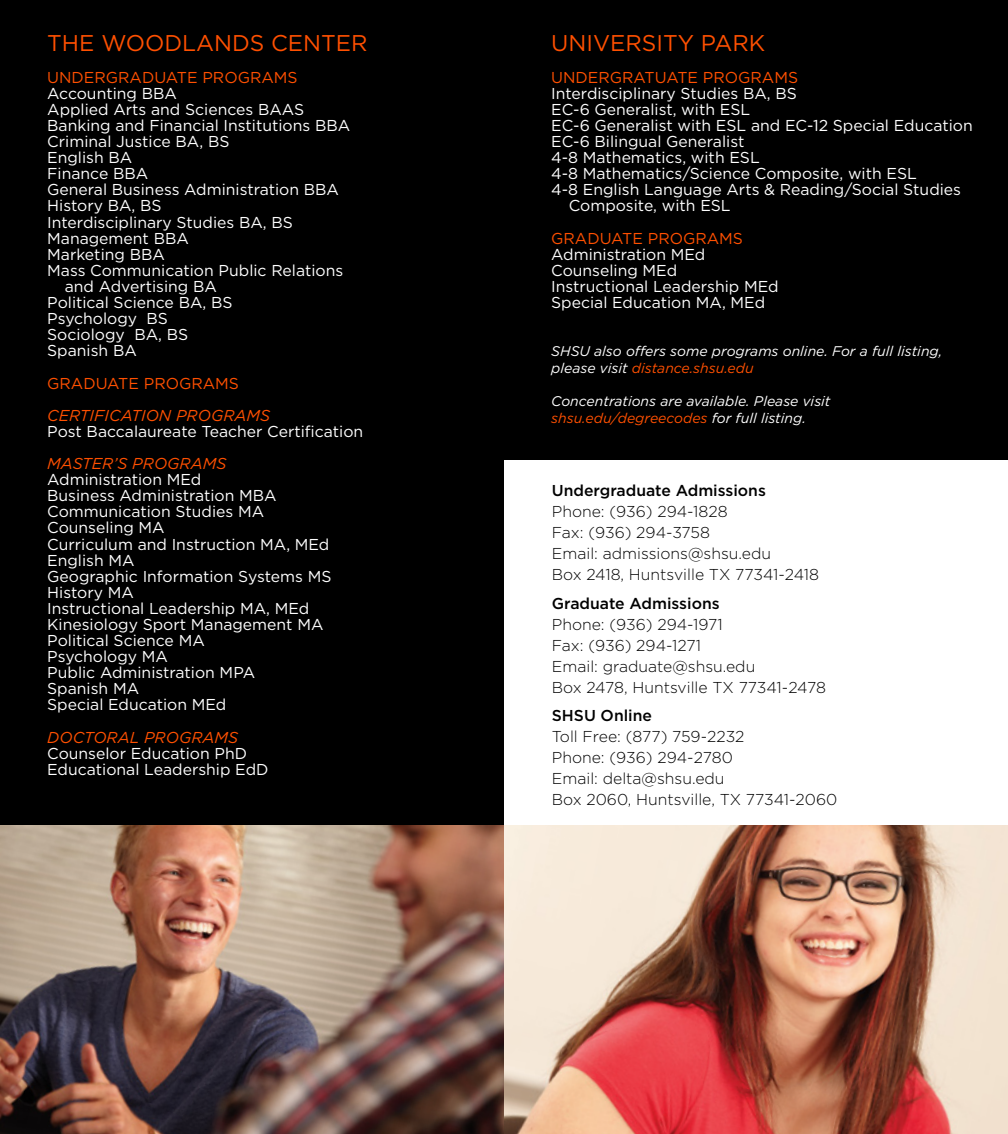
<style>
.page{position:relative;width:1008px;height:1134px;background:#fff}
.page>*{position:absolute;margin:0;border:0;box-sizing:border-box;transform-origin:0 0}
.t1{font:22.75px "Gotham";color:#ff5000}
.t2{font:15.75px/16.1px "Gotham";color:#fff}
.t3{font:300 15.75px/21px "Gotham";color:#000}
.t4{font:15.75px "Gotham";color:#ff5000}
.t5{font:italic 15.75px "Gotham";color:#ff5000}
.t6{font:500 15.75px "Gotham";color:#000}
.t7{font:italic 14px/16.8px "Gotham";color:#fff}
.s1{color:#ff5000}
</style>
<div class="page">
<div style="left:504px;top:0;width:504px;height:460px;background:#000"></div>
<div style="left:0;top:0;width:504px;height:828px;background:#000"></div>
<img style="left:0;top:825px;width:1008px;height:309px">
<h1 class="t1" style="left:47px;top:30px;width:322px">THE WOODLANDS CENTER</h1>
<p class="t4" style="left:47px;top:68px;width:252px">UNDERGRADUATE PROGRAMS</p>
<p class="t2" style="left:47px;top:85px;width:131px">Accounting BBA</p>
<p class="t2" style="left:47px;top:101px;width:258px">Applied Arts and Sciences BAAS</p>
<p class="t2" style="left:47px;top:117px;width:304px">Banking and Financial Institutions BBA</p>
<p class="t2" style="left:47px;top:133px;width:184px">Criminal Justice BA, BS</p>
<p class="t2" style="left:47px;top:149px;width:87px">English BA</p>
<p class="t2" style="left:47px;top:165px;width:102px">Finance BBA</p>
<p class="t2" style="left:47px;top:181px;width:293px">General Business Administration BBA</p>
<p class="t2" style="left:47px;top:198px;width:116px">History BA, BS</p>
<p class="t2" style="left:47px;top:214px;width:247px">Interdisciplinary Studies BA, BS</p>
<p class="t2" style="left:47px;top:230px;width:143px">Management BBA</p>
<p class="t2" style="left:47px;top:246px;width:119px">Marketing BBA</p>
<p class="t2" style="left:47px;top:262px;width:298px">Mass Communication Public Relations</p>
<p class="t2" style="left:65px;top:278px;width:154px">and Advertising BA</p>
<p class="t2" style="left:47px;top:294px;width:187px">Political Science BA, BS</p>
<p class="t2" style="left:47px;top:310px;width:122px">Psychology BS</p>
<p class="t2" style="left:47px;top:326px;width:142px">Sociology BA, BS</p>
<p class="t2" style="left:47px;top:342px;width:91px">Spanish BA</p>
<p class="t4" style="left:47px;top:374px;width:193px">GRADUATE PROGRAMS</p>
<p class="t5" style="left:47px;top:406px;width:225px">CERTIFICATION PROGRAMS</p>
<p class="t2" style="left:47px;top:423px;width:318px">Post Baccalaureate Teacher Certification</p>
<p class="t5" style="left:47px;top:455px;width:181px">MASTER’S PROGRAMS</p>
<p class="t2" style="left:47px;top:471px;width:286px">Administration MEd<br>Business Administration MBA<br>Communication Studies MA<br>Counseling MA<br>Curriculum and Instruction MA, MEd<br>English MA<br>Geographic Information Systems MS<br>History MA<br>Instructional Leadership MA, MEd<br>Kinesiology Sport Management MA<br>Political Science MA<br>Psychology MA<br>Public Administration MPA<br>Spanish MA<br>Special Education MEd</p>
<p class="t5" style="left:47px;top:728px;width:192px">DOCTORAL PROGRAMS</p>
<p class="t2" style="left:47px;top:745px;width:223px">Counselor Education PhD<br>Educational Leadership EdD</p>
<h1 class="t1" style="left:551px;top:30px;width:216px">UNIVERSITY PARK</h1>
<p class="t4" style="left:551px;top:68px;width:248px">UNDERGRATUATE PROGRAMS</p>
<p class="t2" style="left:551px;top:85px;width:247px">Interdisciplinary Studies BA, BS</p>
<p class="t2" style="left:551px;top:101px;width:200px">EC-6 Generalist, with ESL</p>
<p class="t2" style="left:551px;top:117px;width:423px">EC-6 Generalist with ESL and EC-12 Special Education</p>
<p class="t2" style="left:551px;top:133px;width:195px">EC-6 Bilingual Generalist</p>
<p class="t2" style="left:551px;top:149px;width:210px">4-8 Mathematics, with ESL</p>
<p class="t2" style="left:551px;top:165px;width:367px">4-8 Mathematics/Science Composite, with ESL</p>
<p class="t2" style="left:551px;top:181px;width:411px">4-8 English Language Arts &amp; Reading/Social Studies</p>
<p class="t2" style="left:569px;top:198px;width:163px">Composite, with ESL</p>
<p class="t4" style="left:551px;top:229px;width:193px">GRADUATE PROGRAMS</p>
<p class="t2" style="left:551px;top:246px;width:229px">Administration MEd<br>Counseling MEd<br>Instructional Leadership MEd<br>Special Education MA, MEd</p>
<p class="t7" style="left:551px;top:343px;width:393px">SHSU also offers some programs online. For a full listing, please visit <span class="s1">distance.shsu.edu</span></p>
<p class="t7" style="left:551px;top:393px;width:281px">Concentrations are available. Please visit <span class="s1">shsu.edu/degreecodes</span> for full listing.</p>
<p class="t6" style="left:552px;top:481px;width:216px">Undergraduate Admissions</p>
<p class="t3" style="left:552px;top:500px;width:269px">Phone: (936) 294-1828<br>Fax: (936) 294-3758<br>Email: admissions@shsu.edu<br>Box 2418, Huntsville TX 77341-2418</p>
<p class="t6" style="left:552px;top:594px;width:169px">Graduate Admissions</p>
<p class="t3" style="left:552px;top:613px;width:276px">Phone: (936) 294-1971<br>Fax: (936) 294-1271<br>Email: graduate@shsu.edu<br>Box 2478, Huntsville TX 77341-2478</p>
<p class="t6" style="left:552px;top:707px;width:102px">SHSU Online</p>
<p class="t3" style="left:552px;top:726px;width:287px">Toll Free: (877) 759-2232<br>Phone: (936) 294-2780<br>Email: delta@shsu.edu<br>Box 2060, Huntsville, TX 77341-2060</p>
</div>
